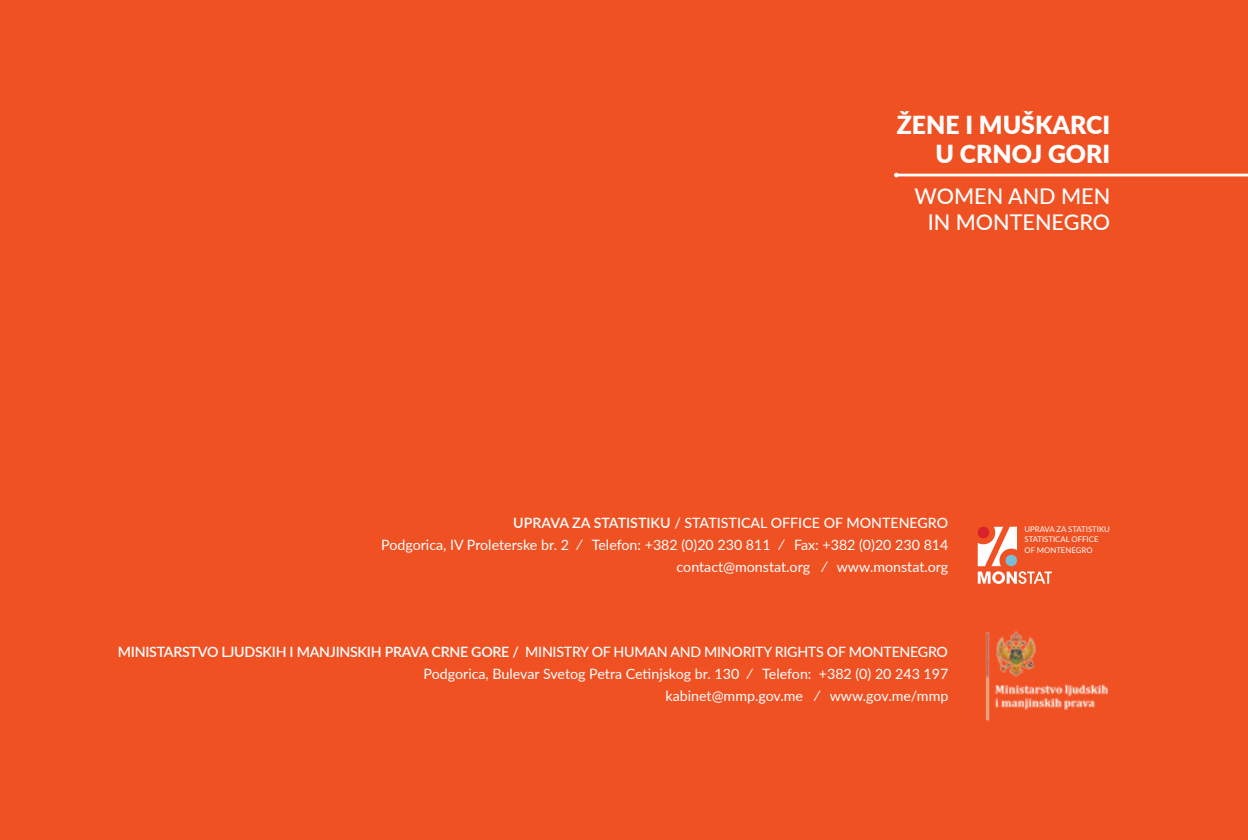
<style>
.page{position:relative;width:1248px;height:840px;background:#fff}
.page>*{position:absolute;margin:0;border:0;box-sizing:border-box;transform-origin:0 0}
.t1{font:900 24.8px/29.8px "Lato";color:#fff;text-align:right}
.t2{font:500 21.6px/26px "Lato";color:#fff;text-align:right}
.t3{font:14.2px/22.2px "Lato";color:#fff;text-align:right}
.t4{font:7.8px/10.4px "Lato";color:#fff}
.s1{font-weight:600}
.s2{font-weight:500}
.s3{font-family:"A Year Without Rain"}
</style>
<div class="page">
<div style="left:0;top:0;width:1247px;height:839px;background:#f05123"></div>
<hr style="left:896px;top:173px;width:351px;height:3px;background:#fff">
<img style="left:986px;top:631px;width:122px;height:91px">
<svg style="left:977px;top:526px;width:74px;height:57px"></svg>
<div style="left:1005px;top:554px;width:11px;height:12px;background:#7abdd6;border-radius:50%"></div>
<h1 class="t1" style="left:896px;top:108px;width:215px">ŽENE I MUŠKARCI<br>U CRNOJ GORI</h1>
<h2 class="t2" style="left:914px;top:182px;width:197px">WOMEN AND MEN<br>IN MONTENEGRO</h2>
<p class="t3" style="left:381px;top:511px;width:568px"><span class="s1">UPRAVA ZA STATISTIKU</span> <span class="s2">/ STATISTICAL OFFICE OF MONTENEGRO<br></span>Podgorica, IV Proleterske br. 2 <span class="s3">/</span> Telefon: +382 (0)20 230 811 <span class="s3">/</span> Fax: +382 (0)20 230 814 contact@monstat.org <span class="s3">/</span> www.monstat.org</p>
<p class="t3" style="left:118px;top:639px;width:832px"><span class="s1">MINISTARSTVO LJUDSKIH I MANJINSKIH PRAVA CRNE GORE /</span> <span class="s2">MINISTRY OF HUMAN AND MINORITY RIGHTS OF MONTENEGRO<br></span>Podgorica, Bulevar Svetog Petra Cetinjskog br. 130 <span class="s3">/</span> Telefon: +382 (0) 20 243 197<br>kabinet@mmp.gov.me <span class="s3">/</span> www.gov.me/mmp</p>
<p class="t4" style="left:1024px;top:523px;width:87px">UPRAVA ZA STATISTIKU<br>STATISTICAL OFFICE<br>OF MONTENEGRO</p>
</div>
